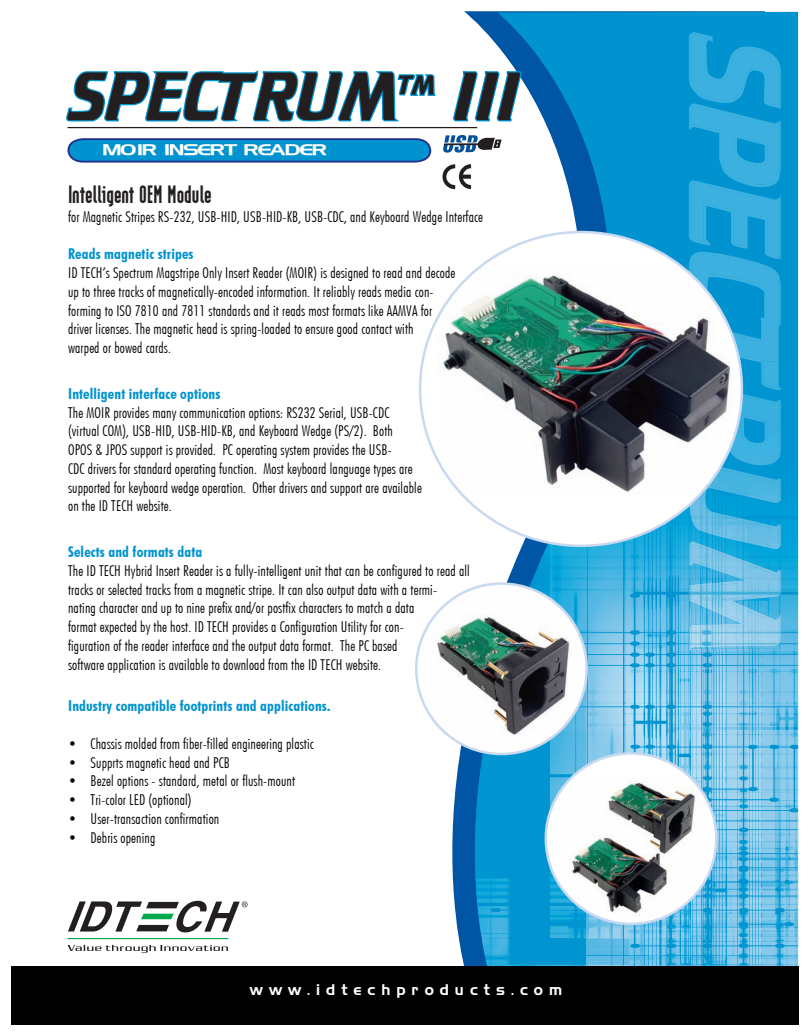
<style>
.page{position:relative;width:810px;height:1035px;background:#fff}
.page>*{position:absolute;margin:0;border:0;box-sizing:border-box;transform-origin:0 0}
.t1{font:112.5px "Cruiser";color:#3cb1df}
.t2{font:60px "Cruiser";color:#231f20}
.t3{font:25px "Industrial Heavy Regular SWFTE";color:#231f20}
.t4{font:15px/18.8px "Futuri Condensed Light Regular SWFTE";letter-spacing:.01em;color:#000}
.t5{font:15px "Futuri Condensed Bold SWFTE";letter-spacing:.01em;color:#0093d0}
.t6{font:15px "Aero Regular SWFTE";letter-spacing:.4em;color:#fff}
.t7{font:15px "Aero Extended Regular SWFTE Regular SWFTE";letter-spacing:-.05em;color:#fff}
</style>
<div class="page">
<svg style="left:418px;top:12px;width:380px;height:954px"></svg>
<img style="left:475px;top:361px;width:323px;height:605px">
<div style="left:11px;top:966px;width:788px;height:59px;background:#000"></div>
<div style="left:546px;top:753px;width:170px;height:171px;background:#fff;border-radius:50%"></div>
<img style="left:559px;top:777px;width:146px;height:141px">
<img style="left:689px;top:386px;width:93px;height:267px">
<img style="left:690px;top:386px;width:90px;height:263px">
<div style="left:420px;top:232px;width:322px;height:314px;background:#fff;border-radius:50%"></div>
<svg style="left:689px;top:32px;width:92px;height:354px;background:#0b98d2"></svg>
<img style="left:438px;top:266px;width:297px;height:229px">
<img style="left:416px;top:585px;width:171px;height:169px">
<svg style="left:67px;top:137px;width:365px;height:27px;background:#2291cb"></svg>
<hr style="left:68px;top:127px;width:409px;height:1px;background:#231f20">
<svg style="left:66px;top:61px;width:372px;height:63px"></svg>
<svg style="left:445px;top:67px;width:96px;height:56px"></svg>
<svg style="left:443px;top:135px;width:59px;height:18px"></svg>
<svg style="left:442px;top:164px;width:29px;height:25px"></svg>
<hr style="left:68px;top:938px;width:160px;height:1px;background:#00a94e">
<svg style="left:68px;top:945px;width:160px;height:8px"></svg>
<svg style="left:68px;top:901px;width:180px;height:31px"></svg>
<h2 class="t2" style="left:68px;top:56px;width:453px">SPECTRUM™ III</h2>
<p class="t7" style="left:105px;top:140px;width:226px">MOIR INSERT READER</p>
<h3 class="t3" style="left:68px;top:180px;width:145px">Intelligent OEM Module</h3>
<p class="t4" style="left:68px;top:207px;width:416px">for Magnetic Stripes RS-232, USB-HID, USB-HID-KB, USB-CDC, and Keyboard Wedge Interface</p>
<p class="t5" style="left:68px;top:244px;width:127px">Reads magnetic stripes</p>
<p class="t4" style="left:68px;top:263px;width:389px">ID TECH’s Spectrum Magstripe Only Insert Reader (MOIR) is designed to read and decode up to three tracks of magnetically-encoded information. It reliably reads media con&shy;forming to ISO 7810 and 7811 standards and it reads most formats like AAMVA for driver licenses. The magnetic head is spring-loaded to ensure good contact with<br>warped or bowed cards.</p>
<p class="t5" style="left:68px;top:384px;width:154px">Intelligent interface options</p>
<p class="t4" style="left:68px;top:403px;width:355px">The MOIR provides many communication options: RS232 Serial, USB-CDC (virtual COM), USB-HID, USB-HID-KB, and Keyboard Wedge (PS/2). Both<br>OPOS &amp; JPOS support is provided. PC operating system provides the USB-<br>CDC drivers for standard operating function. Most keyboard language types are supported for keyboard wedge operation. Other drivers and support are available on the ID TECH website.</p>
<p class="t5" style="left:68px;top:542px;width:136px">Selects and formats data</p>
<p class="t4" style="left:68px;top:561px;width:403px">The ID TECH Hybrid Insert Reader is a fully-intelligent unit that can be configured to read all tracks or selected tracks from a magnetic stripe. It can also output data with a termi-<br>nating character and up to nine prefix and/or postfix characters to match a data<br>format expected by the host. ID TECH provides a Configuration Utility for con-<br>figuration of the reader interface and the output data format. The PC based<br>software application is available to download from the ID TECH website.</p>
<p class="t5" style="left:68px;top:696px;width:264px">Industry compatible footprints and applications.</p>
<p class="t4" style="left:91px;top:734px;width:225px">Chassis molded from fiber-filled engineering plastic Supprts magnetic head and PCB<br>Bezel options - standard, metal or flush-mount Tri-color LED (optional)<br>User-transaction confirmation<br>Debris opening</p>
<p class="t4" style="left:68px;top:734px;width:10px;text-align:justify">• • • • • •</p>
<p class="t6" style="left:250px;top:981px;width:314px">www.idtechproducts.com</p>
<h1 class="t1" style="left:810px;top:34px;width:624px;rotate:90deg">SPECTRUM</h1>
</div>
